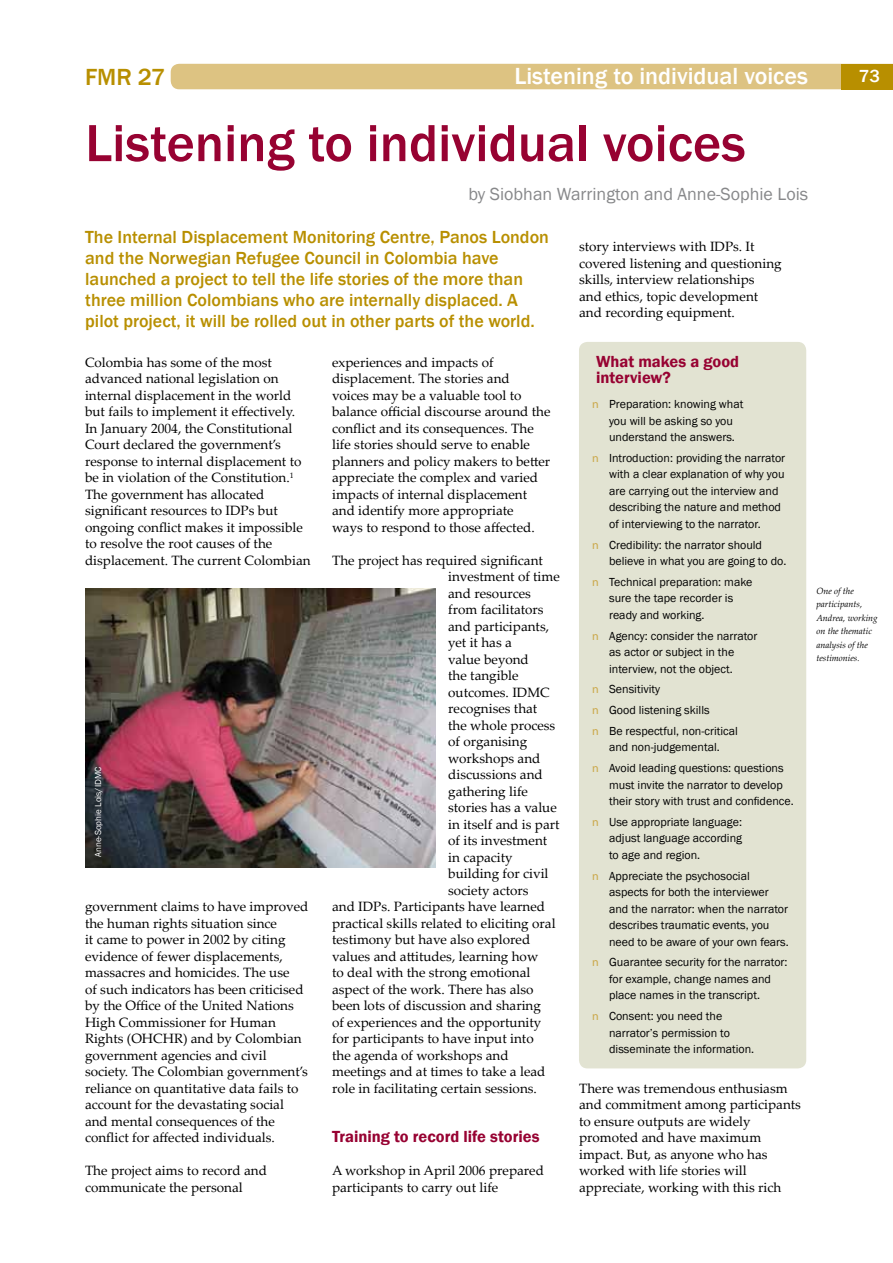
<style>
.page{position:relative;width:893px;height:1263px;background:#fff}
.page>*{position:absolute;margin:0;border:0;box-sizing:border-box;transform-origin:0 0}
.t1{font:500 54px "Franklin Gothic";color:#970232}
.t2{font:500 24px "Franklin Gothic";color:#fff}
.t3{font:500 24px "Franklin Gothic";color:#b88f00}
.t4{font:500 18px/21px "Franklin Gothic";color:#b88f00}
.t5{font:18px "Franklin Gothic";color:#87888a}
.t6{font:500 18px "Franklin Gothic";color:#fff}
.t7{font:600 16.5px/16.5px "Franklin Gothic";color:#970232}
.t8{font:13.5px/16.5px "Palatino Linotype";color:#000}
.t9{font:12px/16.5px "Franklin Gothic";color:#000}
.t10{font:italic 9px/13.5px "Palatino Linotype";color:#000}
.t11{font:9px "Franklin Gothic";color:#fff}
.s1{font-family:"Myriad Pro";color:#cba94c}
</style>
<div class="page">
<div style="left:579px;top:342px;width:227px;height:726px;background:#e2e3d2;border-radius:9px"></div>
<div style="left:171px;top:64px;width:671px;height:25px;background:#ddc382"></div>
<div style="left:842px;top:64px;width:51px;height:25px;background:#b88f00"></div>
<img style="left:85px;top:588px;width:350px;height:279px">
<h2 class="t3" style="left:85px;top:63px;width:82px">FMR 27</h2>
<h2 class="t2" style="left:514px;top:62px;width:295px">Listening to individual voices</h2>
<h3 class="t6" style="left:859px;top:65px;width:23px">73</h3>
<h1 class="t1" style="left:85px;top:110px;width:662px">Listening to individual voices</h1>
<h3 class="t5" style="left:469px;top:183px;width:341px">by Siobhan Warrington and Anne-Sophie Lois</h3>
<p class="t4" style="left:85px;top:227px;width:465px">The Internal Displacement Monitoring Centre, Panos London and the Norwegian Refugee Council in Colombia have launched a project to tell the life stories of the more than three million Colombians who are internally displaced. A pilot project, it will be rolled out in other parts of the world.</p>
<p class="t8" style="left:579px;top:238px;width:204px">story interviews with IDPs. It covered listening and questioning skills, interview relationships<br>and ethics, topic development and recording equipment.</p>
<p class="t7" style="left:596px;top:353px;width:145px">What makes a good interview?</p>
<p class="t9" style="left:609px;top:396px;width:136px;text-indent:-17px"><span class="s1">n</span> Preparation: knowing what you will be asking so you understand the answers.</p>
<p class="t9" style="left:609px;top:450px;width:178px;text-indent:-17px"><span class="s1">n</span> Introduction: providing the narrator with a clear explanation of why you are carrying out the interview and describing the nature and method of interviewing to the narrator.</p>
<p class="t9" style="left:609px;top:537px;width:179px;text-indent:-17px"><span class="s1">n</span> Credibility: the narrator should believe in what you are going to do.</p>
<p class="t9" style="left:609px;top:574px;width:145px;text-indent:-17px"><span class="s1">n</span> Technical preparation: make sure the tape recorder is ready and working.</p>
<p class="t9" style="left:609px;top:628px;width:150px;text-indent:-17px"><span class="s1">n</span> Agency: consider the narrator as actor or subject in the interview, not the object.</p>
<p class="t9" style="left:592px;top:679px;width:147px;line-height:20.7px"><span class="s1">n</span> Sensitivity<br><span class="s1">n</span> Good listening skills<br><span class="s1">n</span> Be respectful, non-critical</p>
<p class="t9" style="left:592px;top:737px;width:193px;line-height:20.7px;text-indent:17px">and non-judgemental.<br><span class="s1">n</span> Avoid leading questions: questions</p>
<p class="t9" style="left:609px;top:777px;width:186px">must invite the narrator to develop their story with trust and confidence.</p>
<p class="t9" style="left:609px;top:814px;width:134px;text-align:justify;text-indent:-17px"><span class="s1">n</span> Use appropriate language: adjust language according to age and region.</p>
<p class="t9" style="left:609px;top:868px;width:181px;text-indent:-17px"><span class="s1">n</span> Appreciate the psychosocial aspects for both the interviewer and the narrator: when the narrator describes traumatic events, you need to be aware of your own fears.</p>
<p class="t9" style="left:609px;top:954px;width:180px;text-indent:-17px"><span class="s1">n</span> Guarantee security for the narrator: for example, change names and place names in the transcript.</p>
<p class="t9" style="left:609px;top:1008px;width:147px;text-indent:-17px"><span class="s1">n</span> Consent: you need the narrator’s permission to disseminate the information.</p>
<p class="t8" style="left:579px;top:1079px;width:223px">There was tremendous enthusiasm and commitment among participants to ensure outputs are widely promoted and have maximum impact. But, as anyone who has worked with life stories will appreciate, working with this rich</p>
<p class="t8" style="left:332px;top:353px;width:220px">experiences and impacts of displacement. The stories and<br>voices may be a valuable tool to balance official discourse around the conflict and its consequences. The life stories should serve to enable planners and policy makers to better appreciate the complex and varied impacts of internal displacement and identify more appropriate<br>ways to respond to those affected.</p>
<p class="t8" style="left:332px;top:551px;width:212px">The project has required significant</p>
<p class="t8" style="left:448px;top:568px;width:113px">investment of time</p>
<p class="t8" style="left:448px;top:584px;width:84px">and resources</p>
<p class="t8" style="left:448px;top:601px;width:97px">from facilitators</p>
<p class="t8" style="left:448px;top:617px;width:102px">and participants,</p>
<p class="t8" style="left:448px;top:634px;width:65px">yet it has a</p>
<p class="t8" style="left:448px;top:650px;width:82px">value beyond</p>
<p class="t8" style="left:448px;top:667px;width:72px">the tangible</p>
<p class="t8" style="left:448px;top:683px;width:103px">outcomes. IDMC</p>
<p class="t8" style="left:448px;top:700px;width:91px">recognises that</p>
<p class="t8" style="left:448px;top:716px;width:109px">the whole process</p>
<p class="t8" style="left:448px;top:733px;width:81px">of organising</p>
<p class="t8" style="left:448px;top:749px;width:94px">workshops and</p>
<p class="t8" style="left:448px;top:766px;width:96px">discussions and</p>
<p class="t8" style="left:448px;top:782px;width:81px">gathering life</p>
<p class="t8" style="left:448px;top:799px;width:110px">stories has a value</p>
<p class="t8" style="left:448px;top:815px;width:113px">in itself and is part</p>
<p class="t8" style="left:448px;top:832px;width:101px">of its investment</p>
<p class="t8" style="left:448px;top:848px;width:66px">in capacity</p>
<p class="t8" style="left:448px;top:865px;width:102px">building for civil</p>
<p class="t8" style="left:448px;top:881px;width:82px">society actors</p>
<p class="t8" style="left:332px;top:898px;width:215px">and IDPs. Participants have learned</p>
<p class="t8" style="left:332px;top:914px;width:225px">practical skills related to eliciting oral</p>
<p class="t8" style="left:332px;top:931px;width:200px">testimony but have also explored</p>
<p class="t8" style="left:332px;top:947px;width:208px">values and attitudes, learning how</p>
<p class="t8" style="left:332px;top:964px;width:200px">to deal with the strong emotional</p>
<p class="t8" style="left:332px;top:980px;width:203px">aspect of the work. There has also</p>
<p class="t8" style="left:332px;top:997px;width:210px">been lots of discussion and sharing</p>
<p class="t8" style="left:332px;top:1013px;width:211px">of experiences and the opportunity</p>
<p class="t8" style="left:332px;top:1030px;width:203px">for participants to have input into</p>
<p class="t8" style="left:332px;top:1046px;width:178px">the agenda of workshops and</p>
<p class="t8" style="left:332px;top:1062px;width:215px">meetings and at times to take a lead</p>
<p class="t8" style="left:332px;top:1079px;width:206px">role in facilitating certain sessions.</p>
<p class="t7" style="left:332px;top:1129px;width:209px">Training to record life stories</p>
<p class="t8" style="left:332px;top:1162px;width:213px">A workshop in April 2006 prepared participants to carry out life</p>
<p class="t8" style="left:85px;top:353px;width:227px">Colombia has some of the most advanced national legislation on internal displacement in the world but fails to implement it effectively.<br>In January 2004, the Constitutional Court declared the government’s response to internal displacement to be in violation of the Constitution.<sup>1<br></sup>The government has allocated significant resources to IDPs but ongoing conflict makes it impossible to resolve the root causes of the displacement. The current Colombian</p>
<p class="t11" style="left:92px;top:857px;width:91px;rotate:-90deg">Anne-Sophie Lois/IDMC</p>
<p class="t8" style="left:85px;top:898px;width:225px">government claims to have improved the human rights situation since<br>it came to power in 2002 by citing evidence of fewer displacements, massacres and homicides. The use<br>of such indicators has been criticised by the Office of the United Nations High Commissioner for Human Rights (OHCHR) and by Colombian government agencies and civil society. The Colombian government’s reliance on quantitative data fails to account for the devastating social and mental consequences of the conflict for affected individuals.</p>
<p class="t8" style="left:85px;top:1162px;width:184px">The project aims to record and communicate the personal</p>
<p class="t10" style="left:816px;top:584px;width:63px">One of the participants,<br>Andrea, working on the thematic analysis of the testimonies.</p>
</div>
